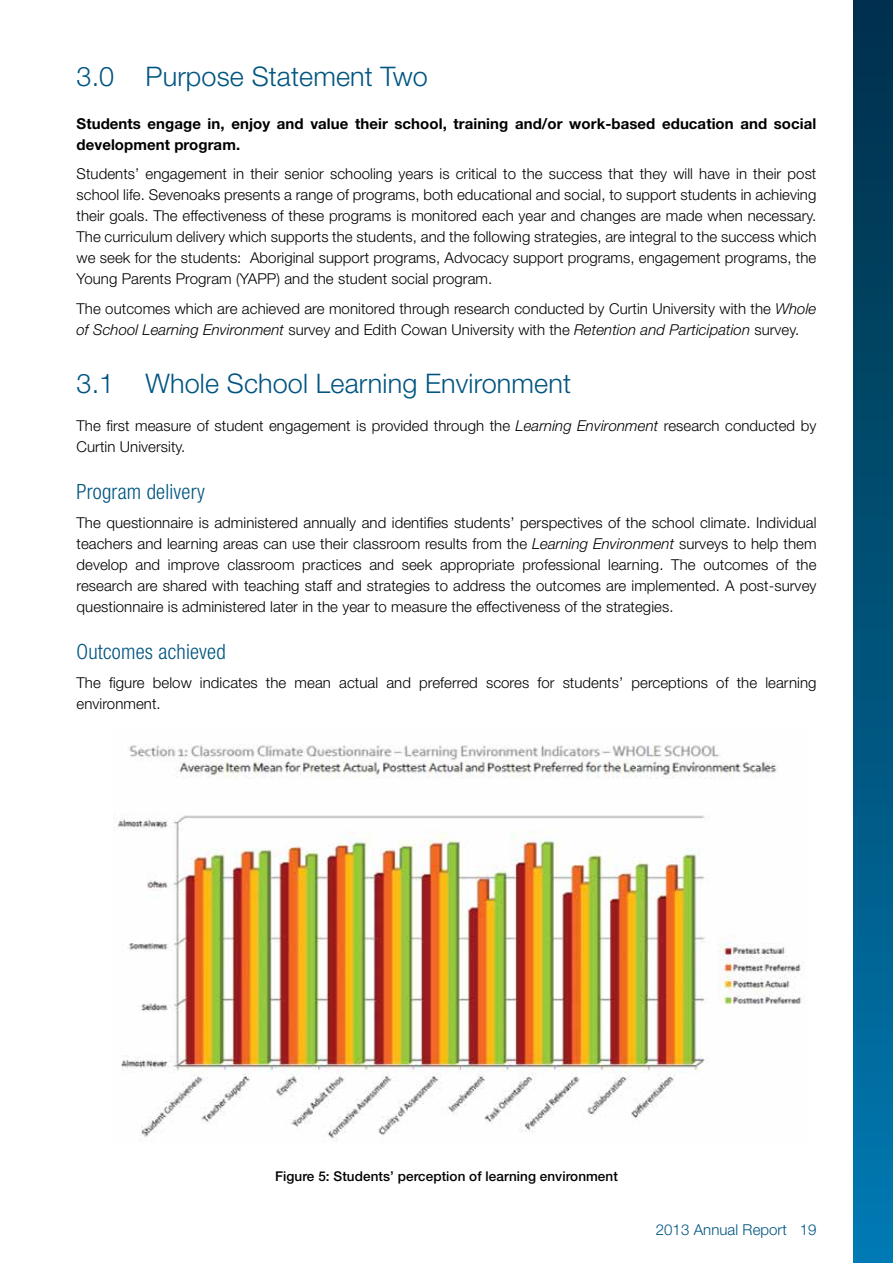
<style>
.page{position:relative;width:893px;height:1263px;background:#fff}
.page>*{position:absolute;margin:0;border:0;box-sizing:border-box;transform-origin:0 0}
.t1{font:300 27px "Helvetica Neue";letter-spacing:.005em;color:#005581}
.t2{font:300 condensed 21px "Helvetica Neue";letter-spacing:.01em;color:#005581}
.t3{font:300 15px/21px "Helvetica Neue";letter-spacing:.005em;color:#000}
.t4{font:700 15px/21px "Helvetica Neue";letter-spacing:.005em;color:#000}
.t5{font:300 15px "Helvetica Neue";letter-spacing:.005em;color:#005581}
.t6{font:500 13.5px "Helvetica Neue";letter-spacing:.005em;color:#000}
.s1{font-style:italic}
</style>
<div class="page">
<div style="left:853px;top:0;width:40px;height:1263px;background:linear-gradient(to bottom,#002f48,#0078af)"></div>
<img style="left:113px;top:744px;width:690px;height:398px">
<h1 class="t1" style="left:77px;top:60px;width:353px">3.0 Purpose Statement Two</h1>
<p class="t4" style="left:77px;top:113px;width:741px">Students engage in, enjoy and value their school, training and/or work-based education and social development program.</p>
<p class="t3" style="left:77px;top:163px;width:741px;text-align:justify">Students’ engagement in their senior schooling years is critical to the success that they will have in their post school life. Sevenoaks presents a range of programs, both educational and social, to support students in achieving their goals. The effectiveness of these programs is monitored each year and changes are made when necessary.<br>The curriculum delivery which supports the students, and the following strategies, are integral to the success which we seek for the students: Aboriginal support programs, Advocacy support programs, engagement programs, the Young Parents Program (YAPP) and the student social program.</p>
<p class="t3" style="left:77px;top:298px;width:741px">The outcomes which are achieved are monitored through research conducted by Curtin University with the <span class="s1">Whole of School Learning Environment</span> survey and Edith Cowan University with the <span class="s1">Retention and Participation</span> survey.</p>
<h1 class="t1" style="left:77px;top:367px;width:496px">3.1 Whole School Learning Environment</h1>
<p class="t3" style="left:77px;top:415px;width:741px">The first measure of student engagement is provided through the <span class="s1">Learning Environment</span> research conducted by<br>Curtin University.</p>
<h2 class="t2" style="left:77px;top:479px;width:130px">Program delivery</h2>
<p class="t3" style="left:77px;top:512px;width:741px;text-align:justify">The questionnaire is administered annually and identifies students’ perspectives of the school climate. Individual teachers and learning areas can use their classroom results from the <span class="s1">Learning Environment</span> surveys to help them develop and improve classroom practices and seek appropriate professional learning. The outcomes of the research are shared with teaching staff and strategies to address the outcomes are implemented. A post-survey questionnaire is administered later in the year to measure the effectiveness of the strategies.</p>
<h2 class="t2" style="left:77px;top:639px;width:151px">Outcomes achieved</h2>
<p class="t3" style="left:77px;top:672px;width:741px">The figure below indicates the mean actual and preferred scores for students’ perceptions of the learning environment.</p>
<p class="t6" style="left:275px;top:1168px;width:344px">Figure 5: Students’ perception of learning environment</p>
<p class="t5" style="left:656px;top:1221px;width:162px">2013 Annual Report 19</p>
</div>
